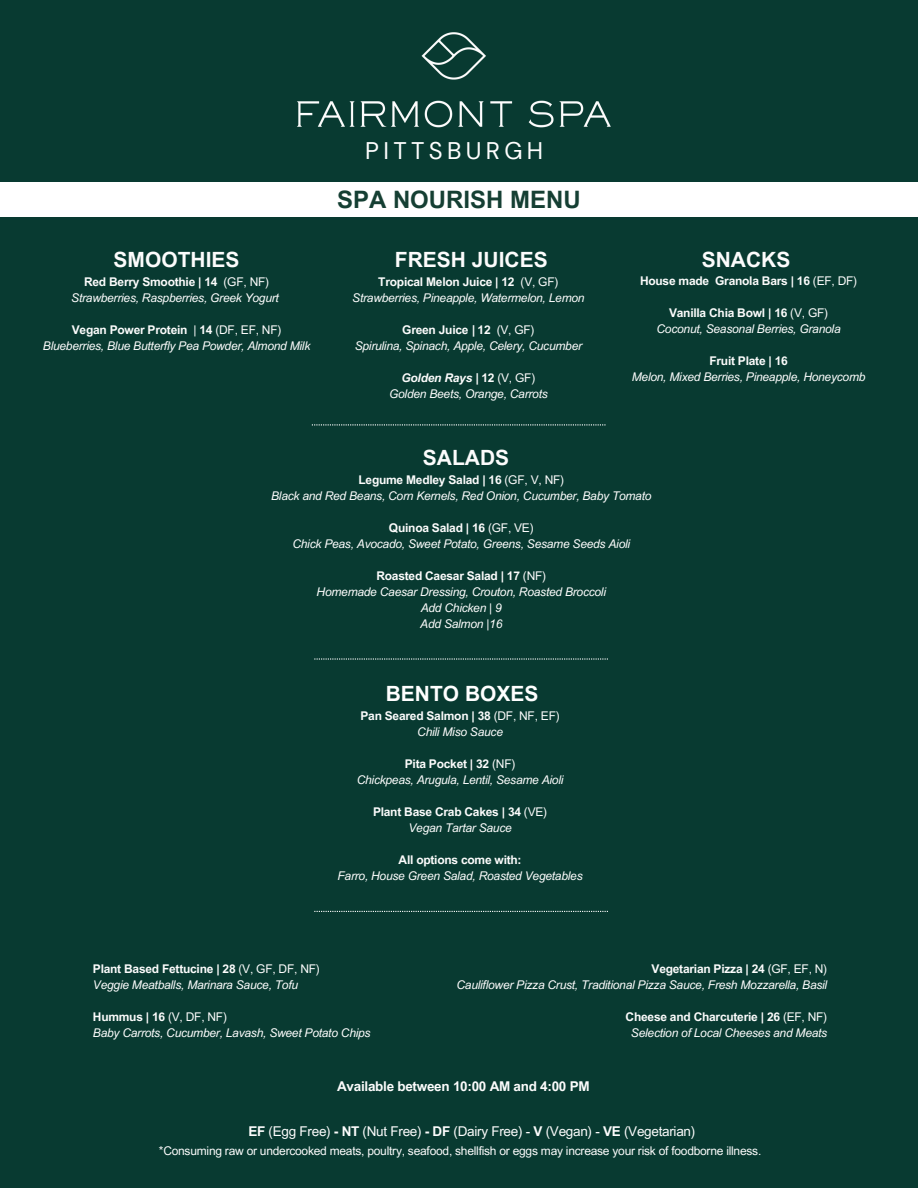
<style>
.page{position:relative;width:918px;height:1188px;background:#083a31}
.page>*{position:absolute;margin:0;border:0;box-sizing:border-box;transform-origin:0 0}
.t1{font:700 24px "Arial MT Pro";color:#153f33}
.t2{font:24px "DM Sans";letter-spacing:.18em;color:#fff}
.t3{font:700 21px "Arial MT Pro";color:#fcfcfc}
.t4{font:700 21px "Arial MT Pro";color:#fff}
.t5{font:13.5px "Arial MT Pro";letter-spacing:-.02em;color:#fcfcfc}
.t6{font:700 13.5px "Arial MT Pro";letter-spacing:-.02em;color:#fcfcfc}
.t7{font:italic 12px/16px "Arial MT Pro";letter-spacing:-.02em;color:#fcfcfc;text-align:center}
.t8{font:700 12px/16px "Arial MT Pro";letter-spacing:-.02em;color:#fcfcfc;text-align:center}
.t9{font:12px "Arial MT Pro";letter-spacing:-.02em;color:#fcfcfc}
.s1{font-weight:700;font-style:normal}
.s2{font-style:normal}
.s3{font-weight:700}
.s4{font-weight:400}
.s5{font-weight:400;font-style:italic}
</style>
<div class="page">
<img style="left:297px;top:32px;width:314px;height:96px">
<div style="left:0;top:182px;width:918px;height:35px;background:#fff"></div>
<svg style="left:314px;top:658px;width:294px;height:2px"></svg>
<svg style="left:314px;top:911px;width:294px;height:1px"></svg>
<svg style="left:312px;top:424px;width:293px;height:1px"></svg>
<h1 class="t2" style="left:365px;top:136px;width:179px">PITTSBURGH</h1>
<h2 class="t3" style="left:114px;top:247px;width:127px">SMOOTHIES</h2>
<p class="t7" style="left:71px;top:275px;width:209px"><span class="s1">Red Berry Smoothie | 14</span> <span class="s2">(GF, NF)<br></span>Strawberries, Raspberries, Greek Yogurt</p>
<p class="t7" style="left:43px;top:323px;width:269px"><span class="s1">Vegan Power Protein</span> | <span class="s1">14</span> <span class="s2">(DF, EF, NF)<br></span>Blueberries, Blue Butterfly Pea Powder, Almond Milk</p>
<h1 class="t1" style="left:337px;top:186px;width:245px">SPA NOURISH MENU</h1>
<h2 class="t3" style="left:395px;top:247px;width:154px">FRESH JUICES</h2>
<p class="t7" style="left:352px;top:275px;width:234px"><span class="s1">Tropical Melon Juice | 12</span> <span class="s2">(V, GF)<br></span>Strawberries, Pineapple, Watermelon, Lemon</p>
<p class="t7" style="left:355px;top:323px;width:229px"><span class="s1">Green Juice</span> <span class="s3">|</span> <span class="s1">12</span> <span class="s2">(V, GF)<br></span>Spirulina, Spinach, Apple, Celery, Cucumber</p>
<p class="t7" style="left:389px;top:371px;width:160px"><span class="s3">Golden Rays |</span> <span class="s1">12</span> <span class="s2">(V, GF)<br></span>Golden Beets, Orange, Carrots</p>
<h2 class="t3" style="left:423px;top:445px;width:88px">SALADS</h2>
<h2 class="t3" style="left:702px;top:247px;width:90px">SNACKS</h2>
<p class="t8" style="left:640px;top:273px;width:219px">House made Granola Bars | 16 <span class="s4">(EF, DF)</span></p>
<p class="t7" style="left:657px;top:305px;width:186px"><span class="s1">Vanilla Chia Bowl | 16</span> <span class="s2">(V, GF)<br></span>Coconut, Seasonal Berries, Granola</p>
<p class="t8" style="left:709px;top:353px;width:80px">Fruit Plate | 16</p>
<p class="t7" style="left:632px;top:369px;width:235px">Melon, Mixed Berries, Pineapple, Honeycomb</p>
<p class="t7" style="left:271px;top:472px;width:382px"><span class="s1">Legume Medley Salad | 16</span> <span class="s2">(GF, V, NF)<br></span>Black and Red Beans, Corn Kernels, Red Onion, Cucumber, Baby Tomato</p>
<p class="t7" style="left:292px;top:520px;width:339px"><span class="s1">Quinoa Salad | 16</span> <span class="s2">(GF, VE)<br></span>Chick Peas, Avocado, Sweet Potato, Greens, Sesame Seeds Aioli</p>
<p class="t7" style="left:317px;top:568px;width:291px"><span class="s1">Roasted Caesar Salad | 17</span> <span class="s2">(NF)<br></span>Homemade Caesar Dressing, Crouton, Roasted Broccoli<br>Add Chicken | 9<br>Add Salmon |16</p>
<h2 class="t4" style="left:386px;top:681px;width:154px">BENTO BOXES</h2>
<p class="t8" style="left:360px;top:709px;width:201px">Pan Seared Salmon | 38 <span class="s4">(DF, NF, EF)<br></span><span class="s5">Chili Miso Sauce</span></p>
<p class="t7" style="left:357px;top:757px;width:208px"><span class="s1">Pita Pocket | 32</span> <span class="s2">(NF)<br></span>Chickpeas, Arugula, Lentil, Sesame Aioli</p>
<p class="t8" style="left:373px;top:805px;width:176px">Plant Base Crab Cakes | 34 <span class="s4">(VE)<br></span><span class="s5">Vegan Tartar Sauce</span></p>
<p class="t8" style="left:399px;top:853px;width:124px">All options come with:</p>
<p class="t7" style="left:338px;top:869px;width:247px">Farro, House Green Salad, Roasted Vegetables</p>
<p class="t7" style="left:93px;top:961px;width:228px;text-align:left"><span class="s1">Plant Based Fettucine | 28</span> <span class="s2">(V, GF, DF, NF)<br></span>Veggie Meatballs, Marinara Sauce, Tofu</p>
<p class="t7" style="left:93px;top:1009px;width:279px;text-align:left"><span class="s1">Hummus | 16</span> <span class="s2">(V, DF, NF)<br></span>Baby Carrots, Cucumber, Lavash, Sweet Potato Chips</p>
<p class="t7" style="left:456px;top:961px;width:372px;text-align:right"><span class="s1">Vegetarian Pizza | 24</span> <span class="s2">(GF, EF, N)<br></span>Cauliflower Pizza Crust, Traditional Pizza Sauce, Fresh Mozzarella, Basil</p>
<p class="t7" style="left:626px;top:1009px;width:203px"><span class="s1">Cheese and Charcuterie | 26</span> <span class="s2">(EF, NF)<br></span>Selection of Local Cheeses and Meats</p>
<p class="t6" style="left:337px;top:1078px;width:254px">Available between 10:00 AM and 4:00 PM</p>
<p class="t5" style="left:248px;top:1123px;width:448px"><span class="s3">EF</span> (Egg Free) <span class="s3">- NT</span> (Nut Free) <span class="s3">- DF</span> (Dairy Free) - <span class="s3">V</span> (Vegan) - <span class="s3">VE</span> (Vegetarian)</p>
<p class="t9" style="left:159px;top:1144px;width:604px">*Consuming raw or undercooked meats, poultry, seafood, shellfish or eggs may increase your risk of foodborne illness.</p>
</div>
